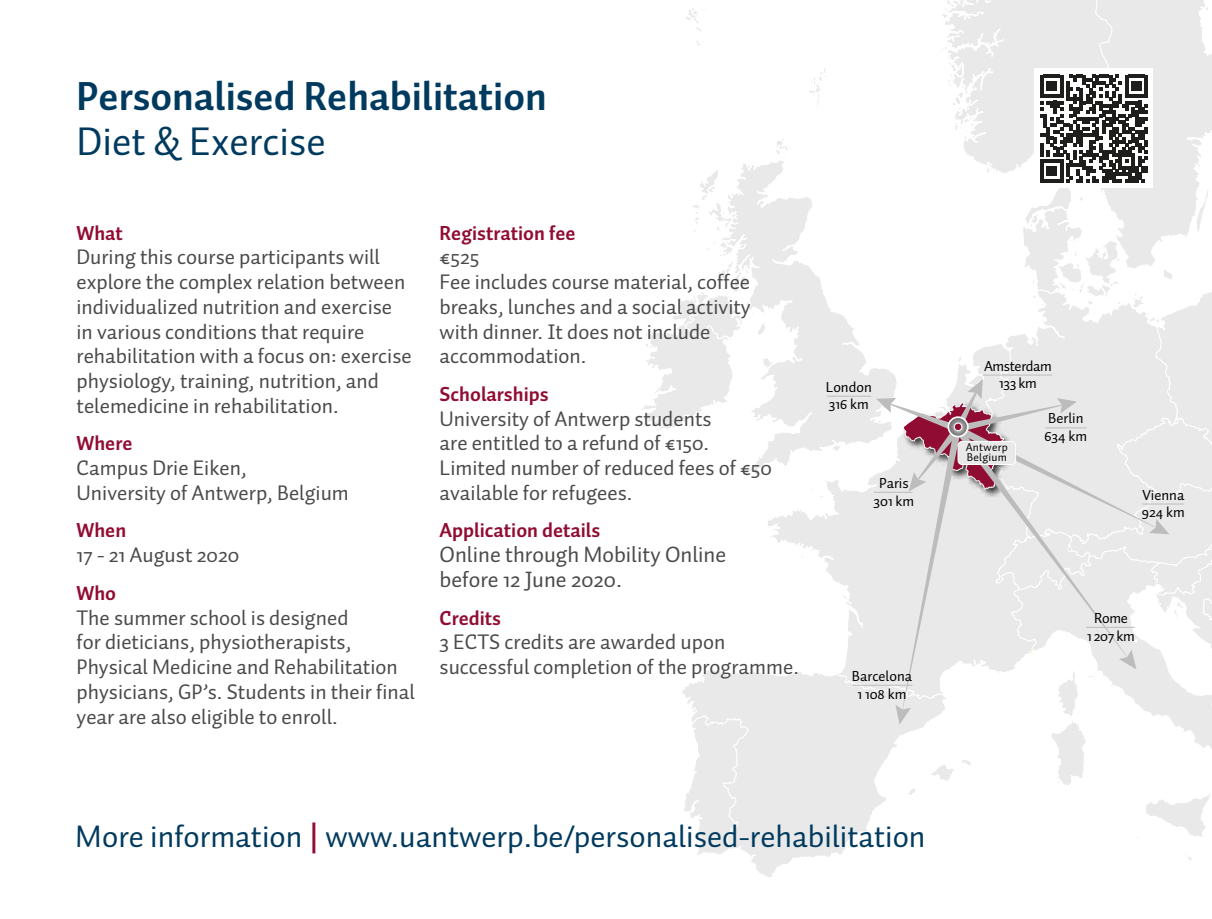
<style>
.page{position:relative;width:1212px;height:919px;background:#fff}
.page>*{position:absolute;margin:0;border:0;box-sizing:border-box;transform-origin:0 0}
.t1{font:700 40.5px "Auto 1";color:#003a5e}
.t2{font:40.5px "Auto 1";color:#003a5e}
.t3{font:31.5px "Auto 1";color:#003a5e}
.t4{font:22.5px/24.8px "Auto 1";color:#4a4a49}
.t5{font:21.38px/24.8px "Auto 1";color:#4a4a49}
.t6{font:700 20.25px "Auto 1";color:#910c32}
.t7{font:14.85px/17.8px "Auto 1";color:#000;text-align:center}
.t8{font:14.85px/17.8px "Auto 1";letter-spacing:-.025em;color:#000;text-align:center}
.t9{font:11.47px/10.3px "Auto 1";letter-spacing:.025em;color:#000}
.s1{font-weight:700;color:#910c32}
</style>
<div class="page">
<svg style="left:682px;top:670px;width:289px;height:207px"></svg>
<svg style="left:682px;top:714px;width:67px;height:163px"></svg>
<svg style="left:1051px;top:724px;width:161px;height:136px"></svg>
<svg style="left:642px;top:68px;width:234px;height:407px"></svg>
<svg style="left:759px;top:427px;width:117px;height:291px"></svg>
<svg style="left:685px;top:8px;width:22px;height:37px"></svg>
<hr style="left:827px;top:396px;width:44px;height:1px;background:#bcbcbc">
<hr style="left:874px;top:492px;width:38px;height:1px;background:#bcbcbc">
<hr style="left:853px;top:684px;width:59px;height:1px;background:#bcbcbc">
<svg style="left:876px;top:0;width:336px;height:724px"></svg>
<h1 class="t1" style="left:77px;top:71px;width:472px">Personalised Rehabilitation</h1>
<h1 class="t2" style="left:77px;top:117px;width:251px">Diet &amp; Exercise</h1>
<p class="t6" style="left:77px;top:220px;width:48px">What</p>
<p class="t5" style="left:77px;top:244px;width:337px">During this course participants will explore the complex relation between individualized nutrition and exercise in various conditions that require rehabilitation with a focus on: exercise physiology, training, nutrition, and telemedicine in rehabilitation.</p>
<p class="t6" style="left:77px;top:430px;width:57px">Where</p>
<p class="t5" style="left:77px;top:455px;width:274px">Campus Drie Eiken,<br>University of Antwerp, Belgium</p>
<p class="t6" style="left:77px;top:517px;width:51px">When</p>
<p class="t5" style="left:77px;top:542px;width:164px">17 - 21 August 2020</p>
<p class="t6" style="left:77px;top:580px;width:41px">Who</p>
<p class="t5" style="left:77px;top:604px;width:340px">The summer school is designed<br>for dieticians, physiotherapists, Physical Medicine and Rehabilitation physicians, GP’s. Students in their final year are also eligible to enroll.</p>
<p class="t6" style="left:440px;top:220px;width:137px">Registration fee</p>
<p class="t5" style="left:440px;top:244px;width:313px">€525<br>Fee includes course material, coffee breaks, lunches and a social activity with dinner. It does not include accommodation.</p>
<p class="t6" style="left:440px;top:381px;width:111px">Scholarships</p>
<p class="t5" style="left:440px;top:405px;width:334px">University of Antwerp students<br>are entitled to a refund of €150.<br>Limited number of reduced fees of €50 available for refugees.</p>
<p class="t6" style="left:440px;top:517px;width:162px">Application details</p>
<p class="t4" style="left:440px;top:541px;width:288px">Online through Mobility Online before 12 June 2020.</p>
<p class="t6" style="left:440px;top:604px;width:63px">Credits</p>
<p class="t5" style="left:440px;top:629px;width:361px">3 ECTS credits are awarded upon successful completion of the programme.</p>
<p class="t8" style="left:984px;top:356px;width:69px">Amsterdam</p>
<p class="t7" style="left:826px;top:377px;width:47px">London</p>
<p class="t7" style="left:999px;top:374px;width:39px">133 km</p>
<p class="t7" style="left:829px;top:395px;width:41px">316 km</p>
<p class="t9" style="left:966px;top:442px;width:44px">Antwerp<br>Belgium</p>
<p class="t7" style="left:1044px;top:409px;width:44px;text-align:left">Berlin<br>634 km</p>
<p class="t7" style="left:873px;top:473px;width:42px">Paris<br>301 km</p>
<p class="t7" style="left:1142px;top:485px;width:44px;text-align:left">Vienna<br>924 km</p>
<p class="t7" style="left:852px;top:666px;width:62px">Barcelona<br>1 108 km</p>
<p class="t8" style="left:1087px;top:608px;width:49px">Rome<br>1 207 km</p>
<h2 class="t3" style="left:76px;top:816px;width:851px">More information <span class="s1">|</span> www.uantwerp.be/personalised-rehabilitation</h2>
</div>
